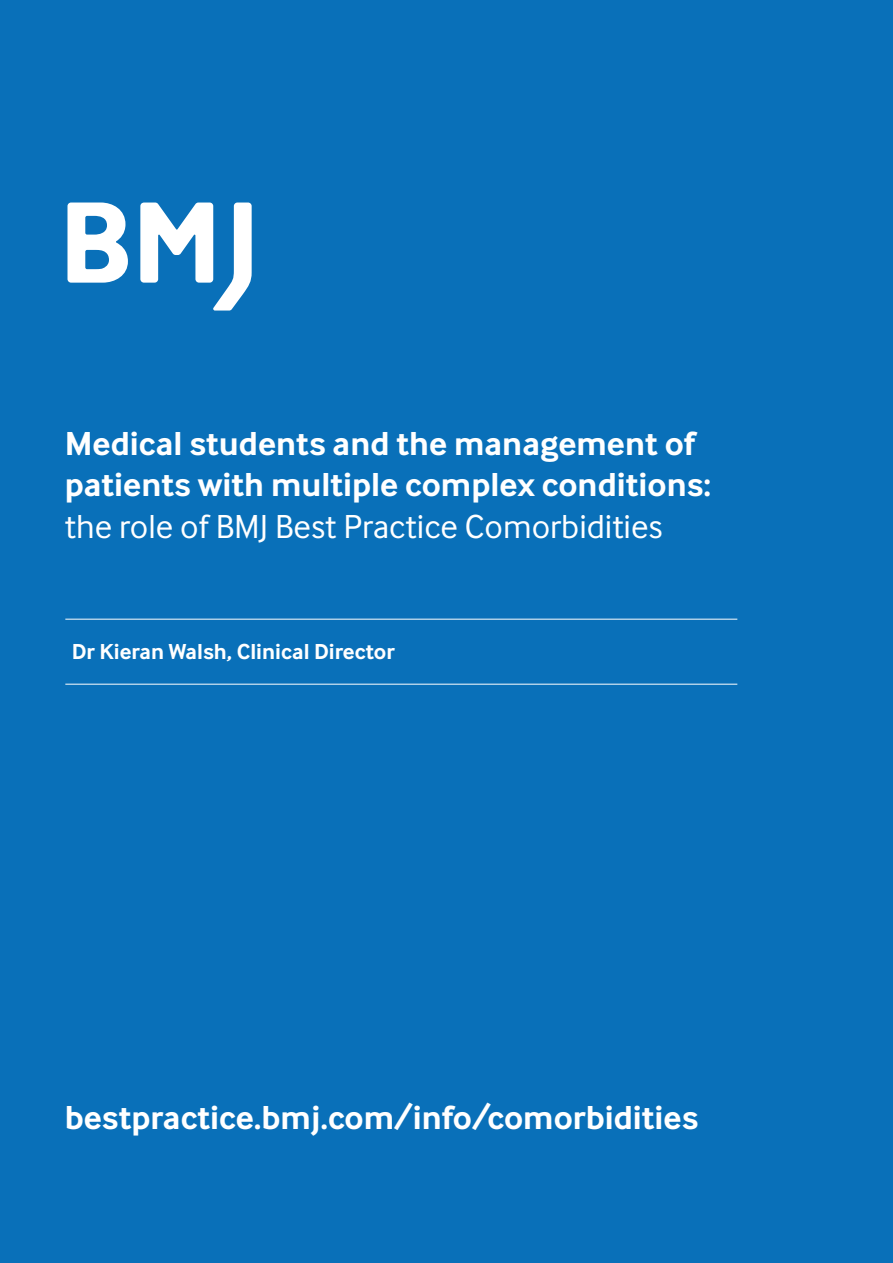
<style>
.page{position:relative;width:893px;height:1263px;background:#0970b9}
.page>*{position:absolute;margin:0;border:0;box-sizing:border-box;transform-origin:0 0}
.t1{font:700 34.5px/41.4px "Inter Face";color:#fff}
.t2{font:34.5px "Inter Face";color:#fff}
.t3{font:700 22.5px "Inter Face";color:#fff}
</style>
<div class="page">
<hr style="left:65px;top:619px;width:672px;height:1px;background:#fff">
<hr style="left:65px;top:684px;width:672px;height:1px;background:#fff">
<svg style="left:68px;top:203px;width:60px;height:80px"></svg>
<svg style="left:140px;top:203px;width:112px;height:108px"></svg>
<p class="t1" style="left:65px;top:423px;width:648px">Medical students and the management of patients with multiple complex conditions:</p>
<p class="t2" style="left:65px;top:507px;width:600px">the role of BMJ Best Practice Comorbidities</p>
<p class="t3" style="left:72px;top:639px;width:325px">Dr Kieran Walsh, Clinical Director</p>
<p class="t1" style="left:65px;top:1096px;width:635px">bestpractice.bmj.com/info/comorbidities</p>
</div>
